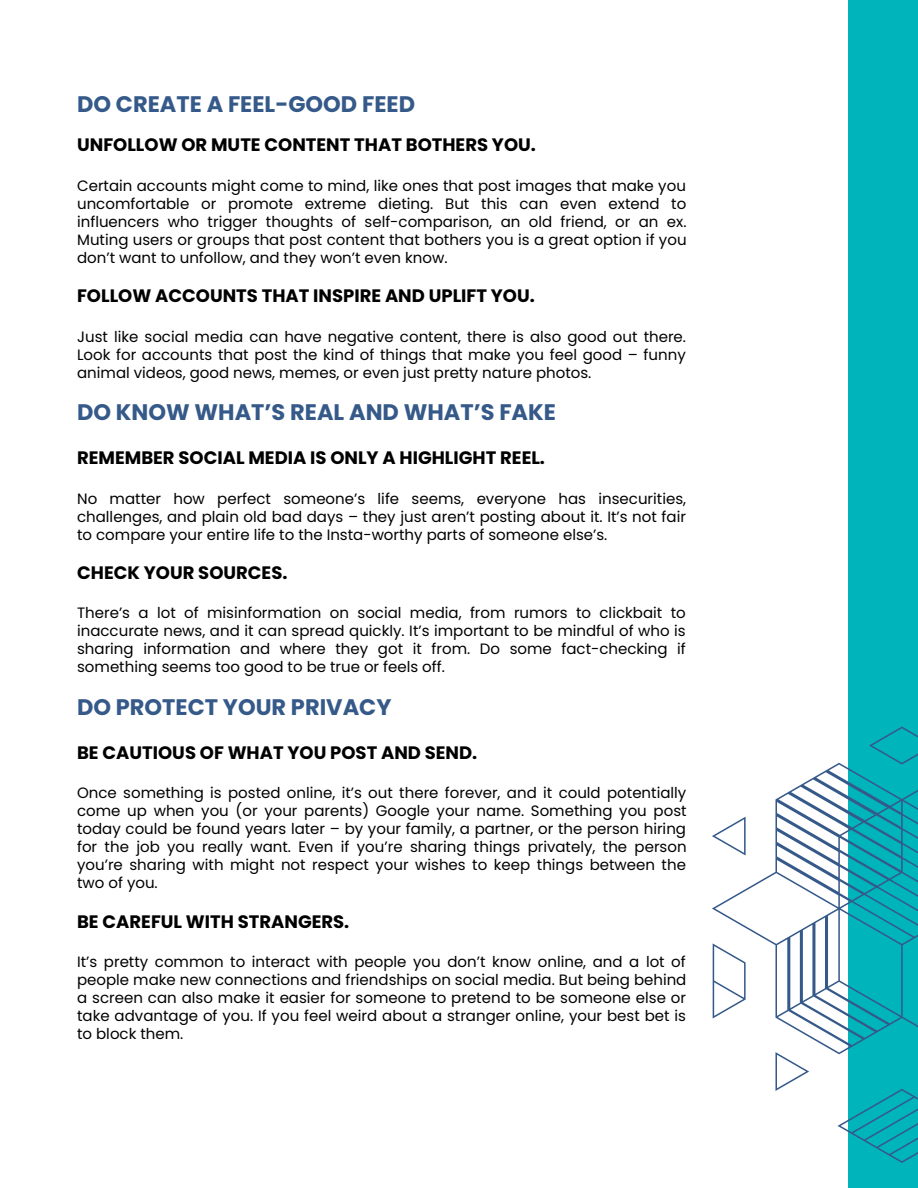
<style>
.page{position:relative;width:918px;height:1188px;background:#fff}
.page>*{position:absolute;margin:0;border:0;box-sizing:border-box;transform-origin:0 0}
.t1{font:700 22.5px "Poppins";color:#355989}
.t2{font:700 18px "Poppins";color:#000}
.t3{font:15px/18px "Poppins";color:#000;text-align:justify}
</style>
<div class="page">
<div style="left:848px;top:0;width:70px;height:1188px;background:#00b4bc"></div>
<svg style="left:712px;top:727px;width:206px;height:436px"></svg>
<h3 class="t1" style="left:77px;top:88px;width:339px">DO CREATE A FEEL-GOOD FEED</h3>
<p class="t2" style="left:77px;top:133px;width:460px">UNFOLLOW OR MUTE CONTENT THAT BOTHERS YOU.</p>
<p class="t3" style="left:77px;top:177px;width:611px">Certain accounts might come to mind, like ones that post images that make you uncomfortable or promote extreme dieting. But this can even extend to influencers who trigger thoughts of self-comparison, an old friend, or an ex.<br>Muting users or groups that post content that bothers you is a great option if you don’t want to unfollow, and they won’t even know.</p>
<p class="t2" style="left:77px;top:283px;width:459px">FOLLOW ACCOUNTS THAT INSPIRE AND UPLIFT YOU.</p>
<p class="t3" style="left:77px;top:327px;width:610px">Just like social media can have negative content, there is also good out there.<br>Look for accounts that post the kind of things that make you feel good – funny animal videos, good news, memes, or even just pretty nature photos.</p>
<h3 class="t1" style="left:77px;top:397px;width:480px">DO KNOW WHAT’S REAL AND WHAT’S FAKE</h3>
<p class="t2" style="left:77px;top:445px;width:469px">REMEMBER SOCIAL MEDIA IS ONLY A HIGHLIGHT REEL.</p>
<p class="t3" style="left:77px;top:489px;width:611px">No matter how perfect someone’s life seems, everyone has insecurities, challenges, and plain old bad days – they just aren’t posting about it. It’s not fair to compare your entire life to the Insta-worthy parts of someone else’s.</p>
<p class="t2" style="left:77px;top:560px;width:212px">CHECK YOUR SOURCES.</p>
<p class="t3" style="left:77px;top:604px;width:610px">There’s a lot of misinformation on social media, from rumors to clickbait to inaccurate news, and it can spread quickly. It’s important to be mindful of who is sharing information and where they got it from. Do some fact-checking if something seems too good to be true or feels off.</p>
<h3 class="t1" style="left:77px;top:691px;width:316px">DO PROTECT YOUR PRIVACY</h3>
<p class="t2" style="left:77px;top:740px;width:402px">BE CAUTIOUS OF WHAT YOU POST AND SEND.</p>
<p class="t3" style="left:77px;top:784px;width:611px">Once something is posted online, it’s out there forever, and it could potentially come up when you (or your parents) Google your name. Something you post today could be found years later – by your family, a partner, or the person hiring for the job you really want. Even if you’re sharing things privately, the person you’re sharing with might not respect your wishes to keep things between the two of you.</p>
<p class="t2" style="left:77px;top:909px;width:274px">BE CAREFUL WITH STRANGERS.</p>
<p class="t3" style="left:77px;top:953px;width:611px">It’s pretty common to interact with people you don’t know online, and a lot of people make new connections and friendships on social media. But being behind a screen can also make it easier for someone to pretend to be someone else or take advantage of you. If you feel weird about a stranger online, your best bet is to block them.</p>
</div>
